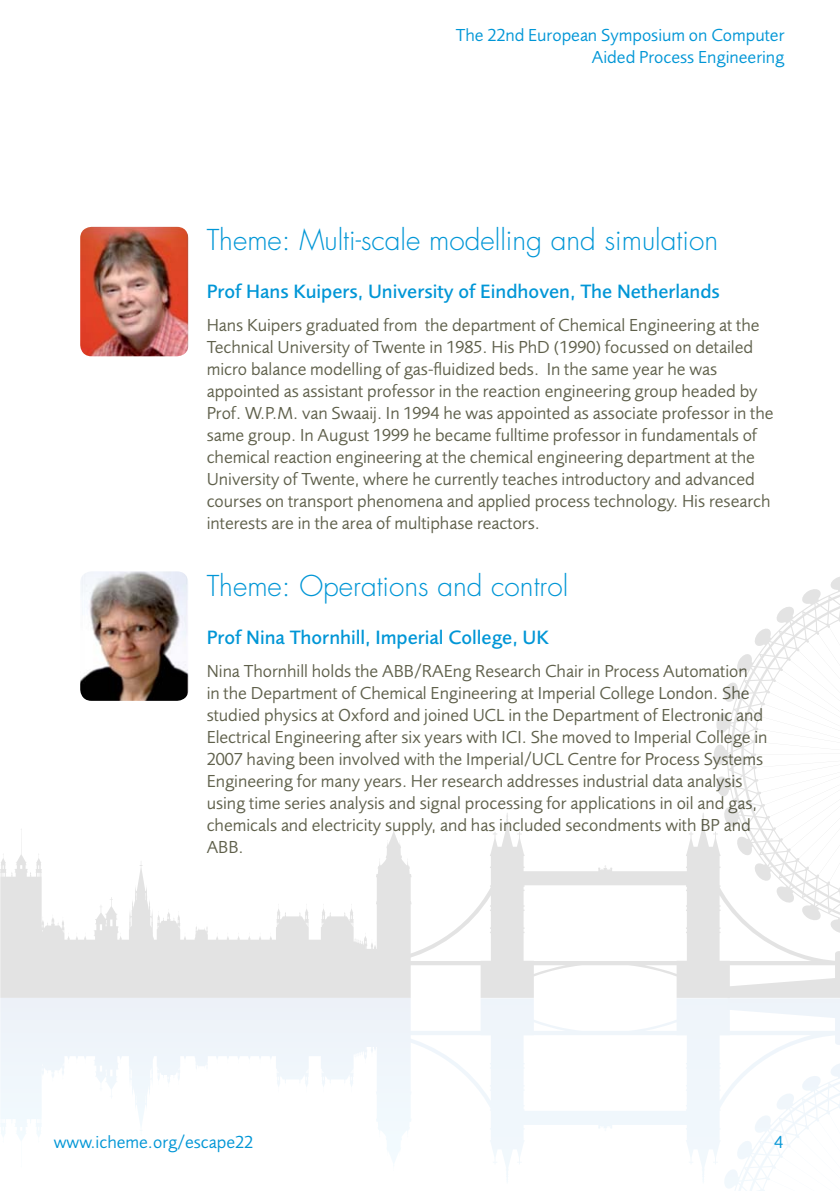
<style>
.page{position:relative;width:840px;height:1191px;background:#fff}
.page>*{position:absolute;margin:0;border:0;box-sizing:border-box;transform-origin:0 0}
.t1{font:300 28px "Futura Std";color:#0096d6}
.t2{font:500 20px "Foundry Sans";color:#0096d6}
.t3{font:18px/22px "Foundry Sans";color:#5f604b}
.t4{font:18px/22px "Foundry Sans";color:#0096d6;text-align:right}
</style>
<div class="page">
<img style="left:80px;top:227px;width:108px;height:129px">
<img style="left:80px;top:571px;width:108px;height:130px">
<svg style="left:411px;top:813px;width:428px;height:185px"></svg>
<svg style="left:358px;top:998px;width:355px;height:184px"></svg>
<svg style="left:713px;top:577px;width:126px;height:420px"></svg>
<svg style="left:713px;top:998px;width:126px;height:193px"></svg>
<svg style="left:0;top:828px;width:411px;height:170px"></svg>
<svg style="left:0;top:998px;width:58px;height:143px"></svg>
<p class="t4" style="left:455px;top:24px;width:330px">The 22nd European Symposium on Computer<br>Aided Process Engineering</p>
<h1 class="t1" style="left:206px;top:223px;width:512px">Theme: Multi-scale modelling and simulation</h1>
<p class="t2" style="left:206px;top:280px;width:514px">Prof Hans Kuipers, University of Eindhoven, The Netherlands</p>
<p class="t3" style="left:206px;top:314px;width:568px">Hans Kuipers graduated from the department of Chemical Engineering at the Technical University of Twente in 1985. His PhD (1990) focussed on detailed micro balance modelling of gas-fluidized beds. In the same year he was appointed as assistant professor in the reaction engineering group headed by Prof. W.P.M. van Swaaij. In 1994 he was appointed as associate professor in the same group. In August 1999 he became fulltime professor in fundamentals of chemical reaction engineering at the chemical engineering department at the University of Twente, where he currently teaches introductory and advanced courses on transport phenomena and applied process technology. His research interests are in the area of multiphase reactors.</p>
<h1 class="t1" style="left:206px;top:569px;width:363px">Theme: Operations and control</h1>
<p class="t2" style="left:206px;top:626px;width:344px">Prof Nina Thornhill, Imperial College, UK</p>
<p class="t3" style="left:206px;top:660px;width:562px">Nina Thornhill holds the ABB/RAEng Research Chair in Process Automation<br>in the Department of Chemical Engineering at Imperial College London. She studied physics at Oxford and joined UCL in the Department of Electronic and Electrical Engineering after six years with ICI. She moved to Imperial College in 2007 having been involved with the Imperial/UCL Centre for Process Systems Engineering for many years. Her research addresses industrial data analysis using time series analysis and signal processing for applications in oil and gas, chemicals and electricity supply, and has included secondments with BP and ABB.</p>
<p class="t4" style="left:54px;top:1131px;width:201px">www.icheme.org/escape22</p>
<p class="t4" style="left:773px;top:1131px;width:11px">4</p>
</div>
